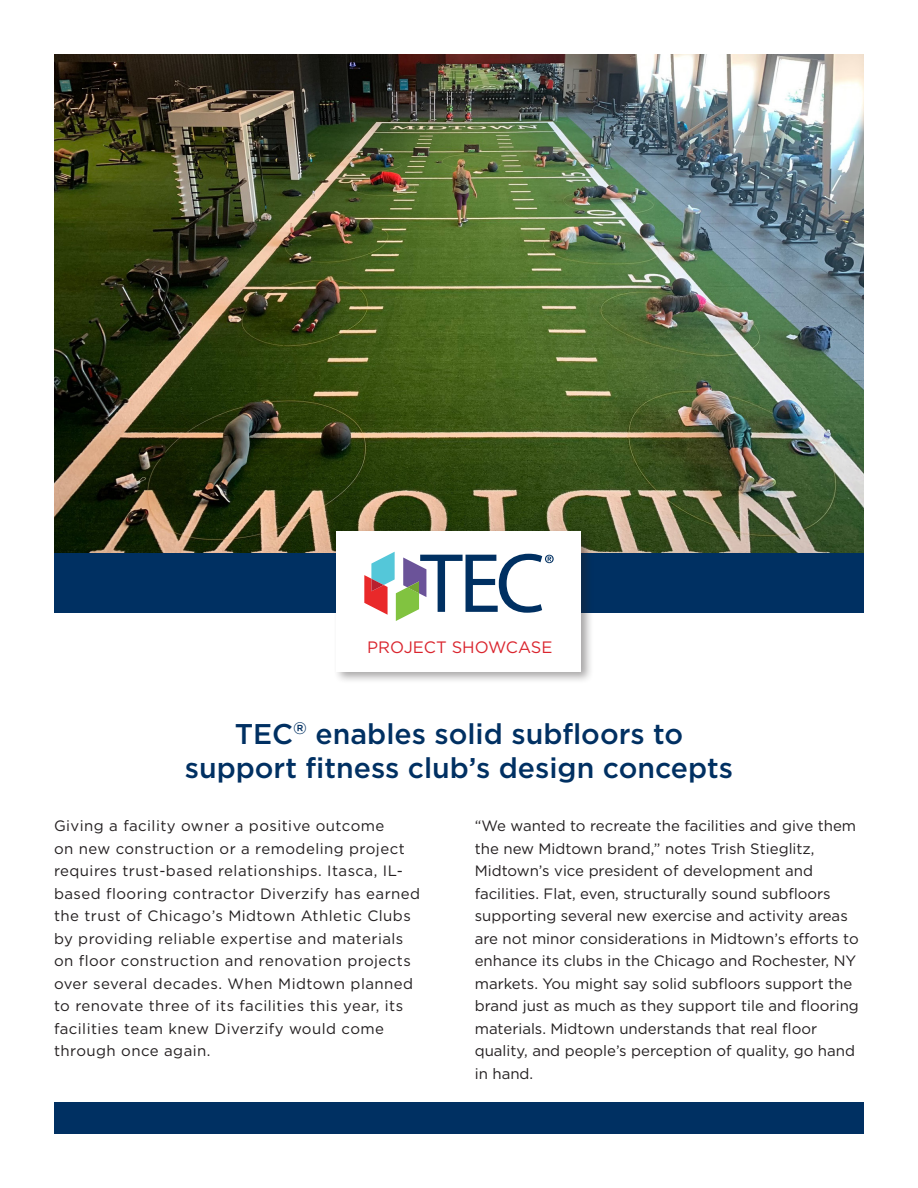
<style>
.page{position:relative;width:918px;height:1188px;background:#fff}
.page>*{position:absolute;margin:0;border:0;box-sizing:border-box;transform-origin:0 0}
.t1{font:500 28.5px/34.2px "Gotham HTF";color:#003062;text-align:center}
.t2{font:16.5px "Gotham HTF";color:#da252e}
.t3{font:15px/22.5px "Gotham HTF";color:#231f20}
.t4{font:15px/22.5px "Gotham HTF";letter-spacing:.03em;color:#231f20}
</style>
<div class="page">
<div style="left:54px;top:1102px;width:810px;height:32px;background:#003062"></div>
<img style="left:54px;top:54px;width:810px;height:500px">
<div style="left:54px;top:554px;width:810px;height:59px;background:#003062"></div>
<div style="left:333px;top:527px;width:261px;height:157px;background:#231f20;opacity:.4"></div>
<div style="left:337px;top:531px;width:244px;height:140px;background:#fff"></div>
<svg style="left:364px;top:552px;width:190px;height:69px"></svg>
<p class="t2" style="left:367px;top:638px;width:187px">PROJECT SHOWCASE</p>
<h1 class="t1" style="left:185px;top:716px;width:550px">TEC<sup>®</sup> enables solid subfloors to support fitness club’s design concepts</h1>
<p class="t4" style="left:54px;top:815px;width:368px">Giving a facility owner a positive outcome<br>on new construction or a remodeling project requires trust-based relationships. Itasca, IL&shy;based flooring contractor Diverzify has earned the trust of Chicago’s Midtown Athletic Clubs by providing reliable expertise and materials on floor construction and renovation projects over several decades. When Midtown planned to renovate three of its facilities this year, its facilities team knew Diverzify would come through once again.</p>
<p class="t3" style="left:475px;top:815px;width:386px">“We wanted to recreate the facilities and give them the new Midtown brand,” notes Trish Stieglitz, Midtown’s vice president of development and facilities. Flat, even, structurally sound subfloors supporting several new exercise and activity areas are not minor considerations in Midtown’s efforts to enhance its clubs in the Chicago and Rochester, NY markets. You might say solid subfloors support the brand just as much as they support tile and flooring materials. Midtown understands that real floor quality, and people’s perception of quality, go hand in hand.</p>
</div>
